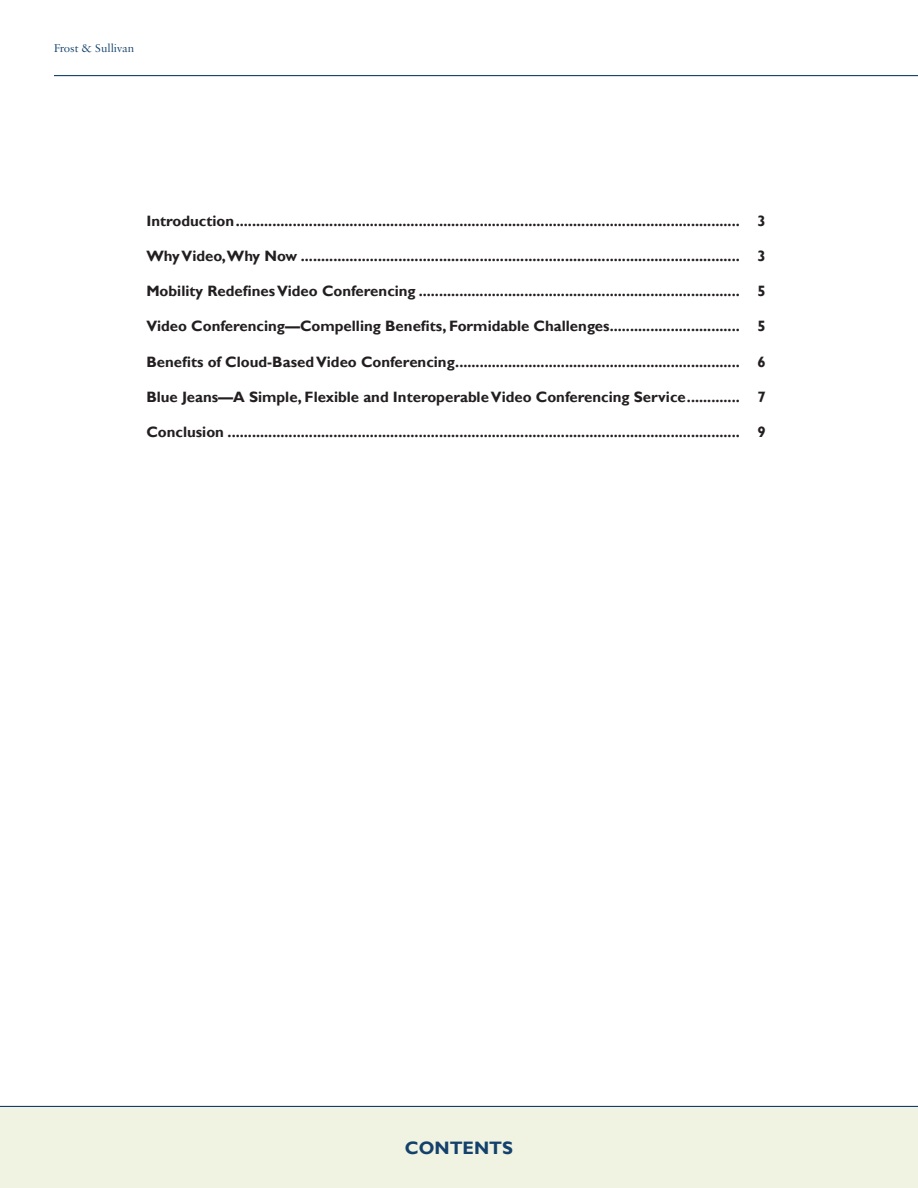
<style>
.page{position:relative;width:918px;height:1188px;background:#fff}
.page>*{position:absolute;margin:0;border:0;box-sizing:border-box;transform-origin:0 0}
.t1{font:700 18px "Gill Sans";color:#13416b}
.TOC1{font:700 15px "Gill Sans";color:#231f20}
.t2{font:12px "Sabon MT Pro";color:#13416b}
</style>
<div class="page">
<hr style="left:54px;top:75px;width:864px;height:1px;background:#13416b">
<hr style="left:0;top:1106px;width:918px;height:1px;background:#13416b">
<div style="left:0;top:1107px;width:918px;height:81px;background:#f1f3e2"></div>
<p class="t2" style="left:54px;top:41px;width:82px">Frost &amp; Sullivan</p>
<p class="TOC1" style="left:146px;top:212px;width:621px">Introduction............................................................................................................................ 3</p>
<p class="TOC1" style="left:146px;top:247px;width:621px">Why Video,Why Now ............................................................................................................ 3</p>
<p class="TOC1" style="left:146px;top:282px;width:621px">Mobility Redefines Video Conferencing ............................................................................... 5</p>
<p class="TOC1" style="left:146px;top:317px;width:621px">Video Conferencing—Compelling Benefits, Formidable Challenges................................ 5</p>
<p class="TOC1" style="left:146px;top:352px;width:621px">Benefits of Cloud-Based Video Conferencing...................................................................... 6</p>
<p class="TOC1" style="left:146px;top:387px;width:621px">Blue Jeans—A Simple, Flexible and Interoperable Video Conferencing Service............. 7</p>
<p class="TOC1" style="left:146px;top:423px;width:621px">Conclusion .............................................................................................................................. 9</p>
<p class="t1" style="left:405px;top:1137px;width:110px">CONTENTS</p>
</div>
